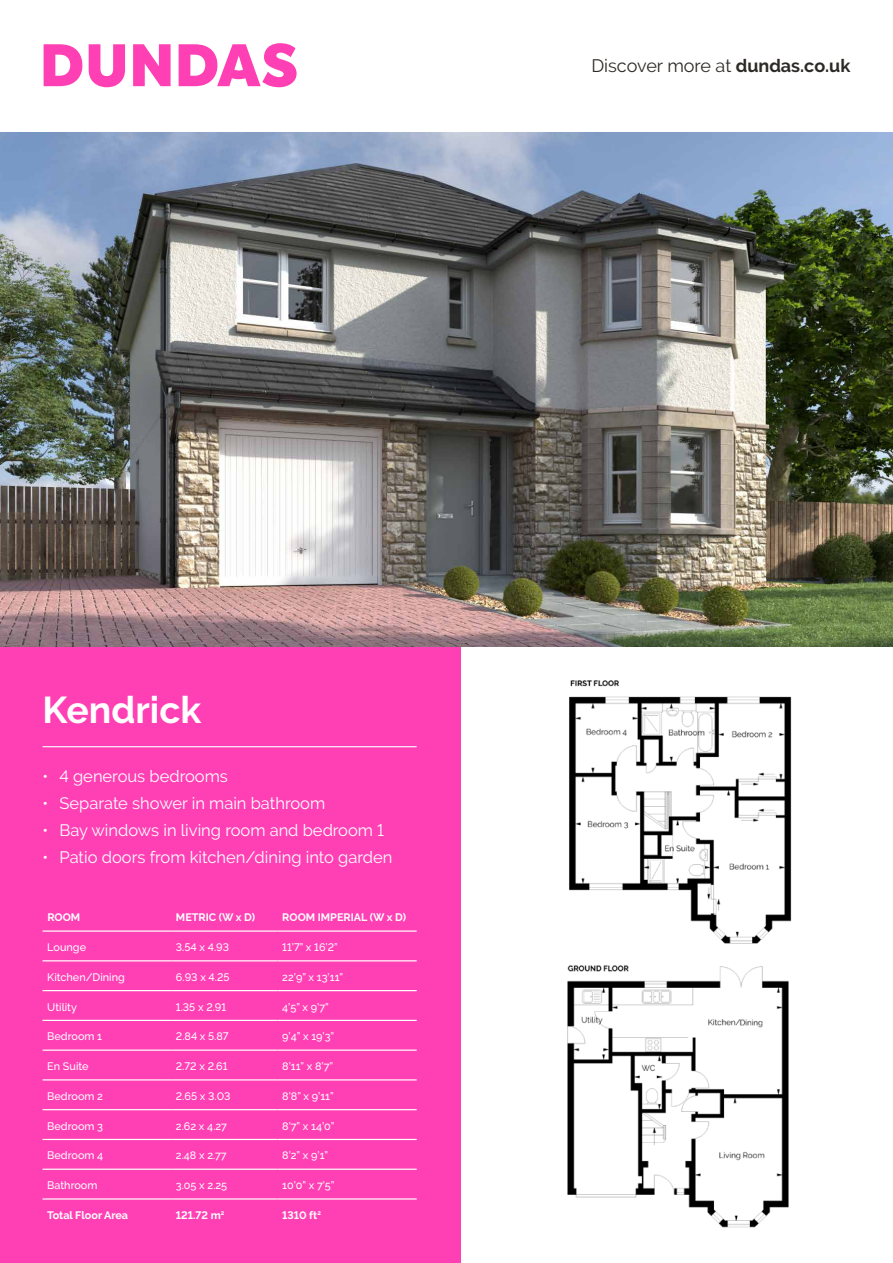
<style>
.page{position:relative;width:893px;height:1263px;background:#fff}
.page>*{position:absolute;margin:0;border:0;box-sizing:border-box;transform-origin:0 0}
.t1{font:700 37.35px "Raleway";color:#fff}
.t2{font:18px "Raleway";color:#2d2a26}
.t3{font:16.5px "Raleway";color:#fff}
.t4{font:500 10.8px "Raleway";color:#fff}
.t5{font:700 10.8px "Raleway";color:#fff}
.s1{font-weight:700}
</style>
<div class="page">
<svg style="left:44px;top:43px;width:253px;height:44px"></svg>
<div style="left:0;top:646px;width:460px;height:617px;background:#ff40b4"></div>
<hr style="left:43px;top:930px;width:128px;height:2px;background:#fff">
<hr style="left:171px;top:930px;width:106px;height:2px;background:#fff">
<hr style="left:277px;top:930px;width:140px;height:2px;background:#fff">
<hr style="left:43px;top:960px;width:128px;height:1px;background:#fff">
<hr style="left:171px;top:960px;width:106px;height:1px;background:#fff">
<hr style="left:277px;top:960px;width:140px;height:1px;background:#fff">
<hr style="left:43px;top:990px;width:128px;height:1px;background:#fff">
<hr style="left:171px;top:990px;width:106px;height:1px;background:#fff">
<hr style="left:277px;top:990px;width:140px;height:1px;background:#fff">
<hr style="left:43px;top:1020px;width:128px;height:1px;background:#fff">
<hr style="left:171px;top:1020px;width:106px;height:1px;background:#fff">
<hr style="left:277px;top:1020px;width:140px;height:1px;background:#fff">
<hr style="left:43px;top:1049px;width:128px;height:2px;background:#fff">
<hr style="left:171px;top:1049px;width:106px;height:2px;background:#fff">
<hr style="left:277px;top:1049px;width:140px;height:2px;background:#fff">
<hr style="left:43px;top:1079px;width:128px;height:1px;background:#fff">
<hr style="left:171px;top:1079px;width:106px;height:1px;background:#fff">
<hr style="left:277px;top:1079px;width:140px;height:1px;background:#fff">
<hr style="left:43px;top:1109px;width:128px;height:1px;background:#fff">
<hr style="left:171px;top:1109px;width:106px;height:1px;background:#fff">
<hr style="left:277px;top:1109px;width:140px;height:1px;background:#fff">
<hr style="left:43px;top:1139px;width:128px;height:1px;background:#fff">
<hr style="left:171px;top:1139px;width:106px;height:1px;background:#fff">
<hr style="left:277px;top:1139px;width:140px;height:1px;background:#fff">
<hr style="left:43px;top:1168px;width:128px;height:2px;background:#fff">
<hr style="left:171px;top:1168px;width:106px;height:2px;background:#fff">
<hr style="left:277px;top:1168px;width:140px;height:2px;background:#fff">
<hr style="left:43px;top:1198px;width:128px;height:1px;background:#fff">
<hr style="left:171px;top:1198px;width:106px;height:1px;background:#fff">
<hr style="left:277px;top:1198px;width:140px;height:1px;background:#fff">
<hr style="left:43px;top:746px;width:374px;height:1px;background:#fff">
<img style="left:0;top:133px;width:893px;height:513px">
<img style="left:567px;top:965px;width:222px;height:263px">
<img style="left:569px;top:680px;width:223px;height:264px">
<div style="left:657px;top:1188px;width:14px;height:14px;background:#fff"></div>
<h2 class="t2" style="left:591px;top:55px;width:261px">Discover more at <span class="s1">dundas.co.uk</span></h2>
<h1 class="t1" style="left:43px;top:688px;width:160px">Kendrick</h1>
<h3 class="t3" style="left:43px;top:767px;width:187px">• 4 generous bedrooms</h3>
<h3 class="t3" style="left:43px;top:794px;width:284px">• Separate shower in main bathroom</h3>
<h3 class="t3" style="left:43px;top:821px;width:343px">• Bay windows in living room and bedroom 1</h3>
<h3 class="t3" style="left:43px;top:848px;width:351px">• Patio doors from kitchen/dining into garden</h3>
<p class="t5" style="left:47px;top:911px;width:34px">ROOM</p>
<p class="t5" style="left:176px;top:911px;width:81px">METRIC (W x D)</p>
<p class="t5" style="left:282px;top:911px;width:125px">ROOM IMPERIAL (W x D)</p>
<p class="t4" style="left:47px;top:941px;width:40px">Lounge</p>
<p class="t4" style="left:176px;top:941px;width:55px">3.54 x 4.93</p>
<p class="t4" style="left:282px;top:941px;width:57px">11’7” x 16’2”</p>
<p class="t4" style="left:47px;top:971px;width:79px">Kitchen/Dining</p>
<p class="t4" style="left:176px;top:971px;width:55px">6.93 x 4.25</p>
<p class="t4" style="left:282px;top:971px;width:62px">22’9” x 13’11”</p>
<p class="t4" style="left:47px;top:1000px;width:31px">Utility</p>
<p class="t4" style="left:176px;top:1000px;width:52px">1.35 x 2.91</p>
<p class="t4" style="left:282px;top:1000px;width:48px">4’5” x 9’7”</p>
<p class="t4" style="left:47px;top:1030px;width:56px">Bedroom 1</p>
<p class="t4" style="left:176px;top:1030px;width:54px">2.84 x 5.87</p>
<p class="t4" style="left:282px;top:1030px;width:54px">9’4” x 19’3”</p>
<p class="t4" style="left:47px;top:1060px;width:43px">En Suite</p>
<p class="t4" style="left:176px;top:1060px;width:53px">2.72 x 2.61</p>
<p class="t4" style="left:282px;top:1060px;width:52px">8’11” x 8’7”</p>
<p class="t4" style="left:47px;top:1090px;width:57px">Bedroom 2</p>
<p class="t4" style="left:176px;top:1090px;width:56px">2.65 x 3.03</p>
<p class="t4" style="left:282px;top:1090px;width:53px">8’8” x 9’11”</p>
<p class="t4" style="left:47px;top:1119px;width:57px">Bedroom 3</p>
<p class="t4" style="left:176px;top:1119px;width:53px">2.62 x 4.27</p>
<p class="t4" style="left:282px;top:1119px;width:54px">8’7” x 14’0”</p>
<p class="t4" style="left:47px;top:1149px;width:58px">Bedroom 4</p>
<p class="t4" style="left:176px;top:1149px;width:52px">2.48 x 2.77</p>
<p class="t4" style="left:282px;top:1149px;width:48px">8’2” x 9’1”</p>
<p class="t4" style="left:47px;top:1179px;width:52px">Bathroom</p>
<p class="t4" style="left:176px;top:1179px;width:53px">3.05 x 2.25</p>
<p class="t4" style="left:282px;top:1179px;width:54px">10’0” x 7’5”</p>
<p class="t5" style="left:47px;top:1209px;width:82px">Total Floor Area</p>
<p class="t5" style="left:176px;top:1209px;width:50px">121.72 m<sup>2</sup></p>
<p class="t5" style="left:282px;top:1209px;width:40px">1310 ft<sup>2</sup></p>
</div>
